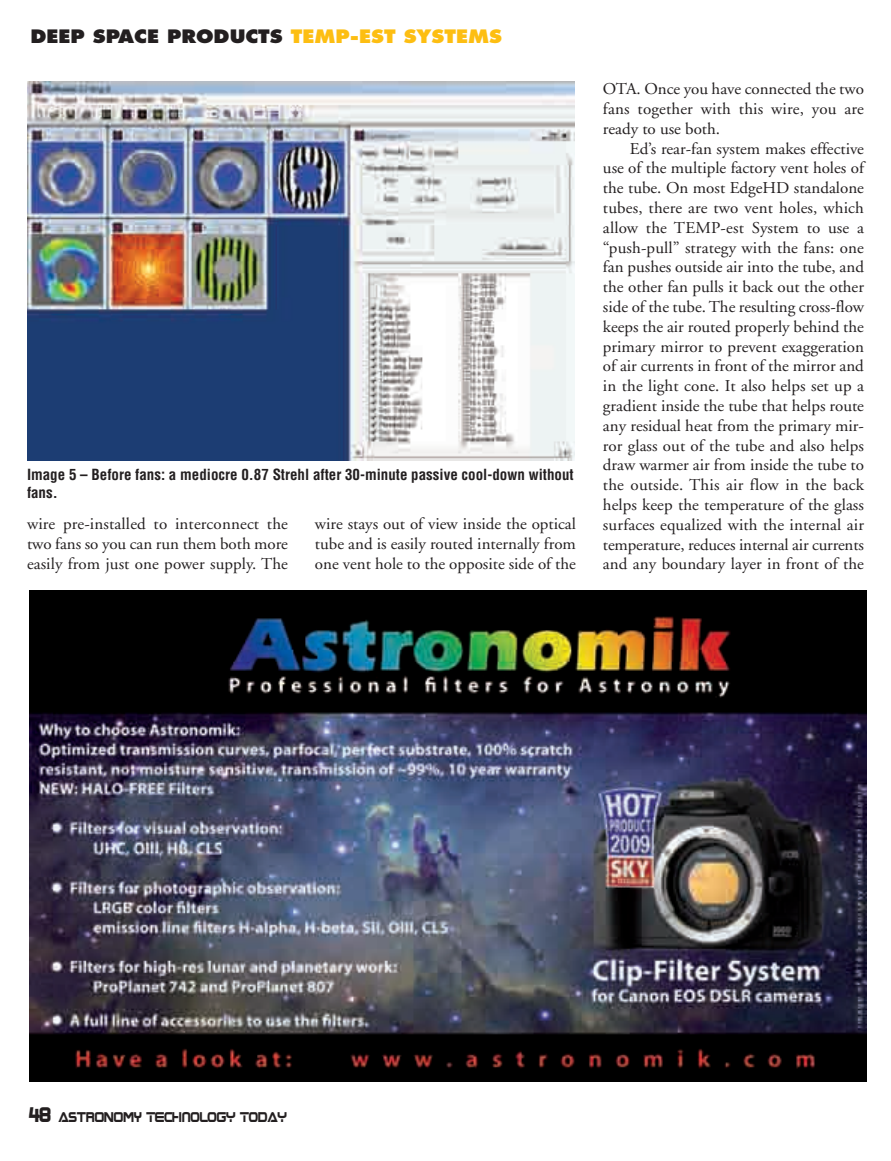
<style>
.page{position:relative;width:891px;height:1161px;background:#fff}
.page>*{position:absolute;margin:0;border:0;box-sizing:border-box;transform-origin:0 0}
.t1{font:800 18px "Futura";color:#231f20;scale:1.08 1}
.t2{font:16.5px/19.8px "Adobe Garamond";color:#231f20;text-align:justify}
.t3{font:700 condensed 15px/18px "Helvetica";color:#231f20}
.t4{font:11.4px "Boom Box";color:#231f20;scale:.9 1}
.s1{color:#fdbe12}
.s2{font-size:17.1px}
</style>
<div class="page">
<img style="left:30px;top:590px;width:837px;height:491px">
<img style="left:27px;top:81px;width:547px;height:379px">
<p class="t1" style="left:30px;top:28px;width:438px">DEEP SPACE PRODUCTS <span class="s1">TEMP-EST SYSTEMS</span></p>
<p class="t3" style="left:27px;top:466px;width:548px">Image 5 – Before fans: a mediocre 0.87 Strehl after 30-minute passive cool-down without fans.</p>
<p class="t2" style="left:27px;top:516px;width:263px">wire pre-installed to interconnect the two fans so you can run them both more easily from just one power supply. The</p>
<p class="t2" style="left:315px;top:516px;width:262px">wire stays out of view inside the optical tube and is easily routed internally from one vent hole to the opposite side of the</p>
<p class="t2" style="left:603px;top:81px;width:262px">OTA. Once you have connected the two fans together with this wire, you are ready to use both.</p>
<p class="t2" style="left:603px;top:140px;width:263px;text-indent:27px">Ed’s rear-fan system makes effective use of the multiple factory vent holes of the tube. On most EdgeHD standalone tubes, there are two vent holes, which allow the TEMP-est System to use a “push-pull” strategy with the fans: one fan pushes outside air into the tube, and the other fan pulls it back out the other side of the tube. The resulting cross-flow keeps the air routed properly behind the primary mirror to prevent exaggeration of air currents in front of the mirror and in the light cone. It also helps set up a gradient inside the tube that helps route any residual heat from the primary mir&shy;ror glass out of the tube and also helps draw warmer air from inside the tube to the outside. This air flow in the back helps keep the temperature of the glass surfaces equalized with the internal air temperature, reduces internal air currents and any boundary layer in front of the</p>
<p class="t4" style="left:28px;top:1112px;width:288px"><span class="s2">48</span> ASTRONOMY TECHNOLOGY TODAY</p>
</div>
